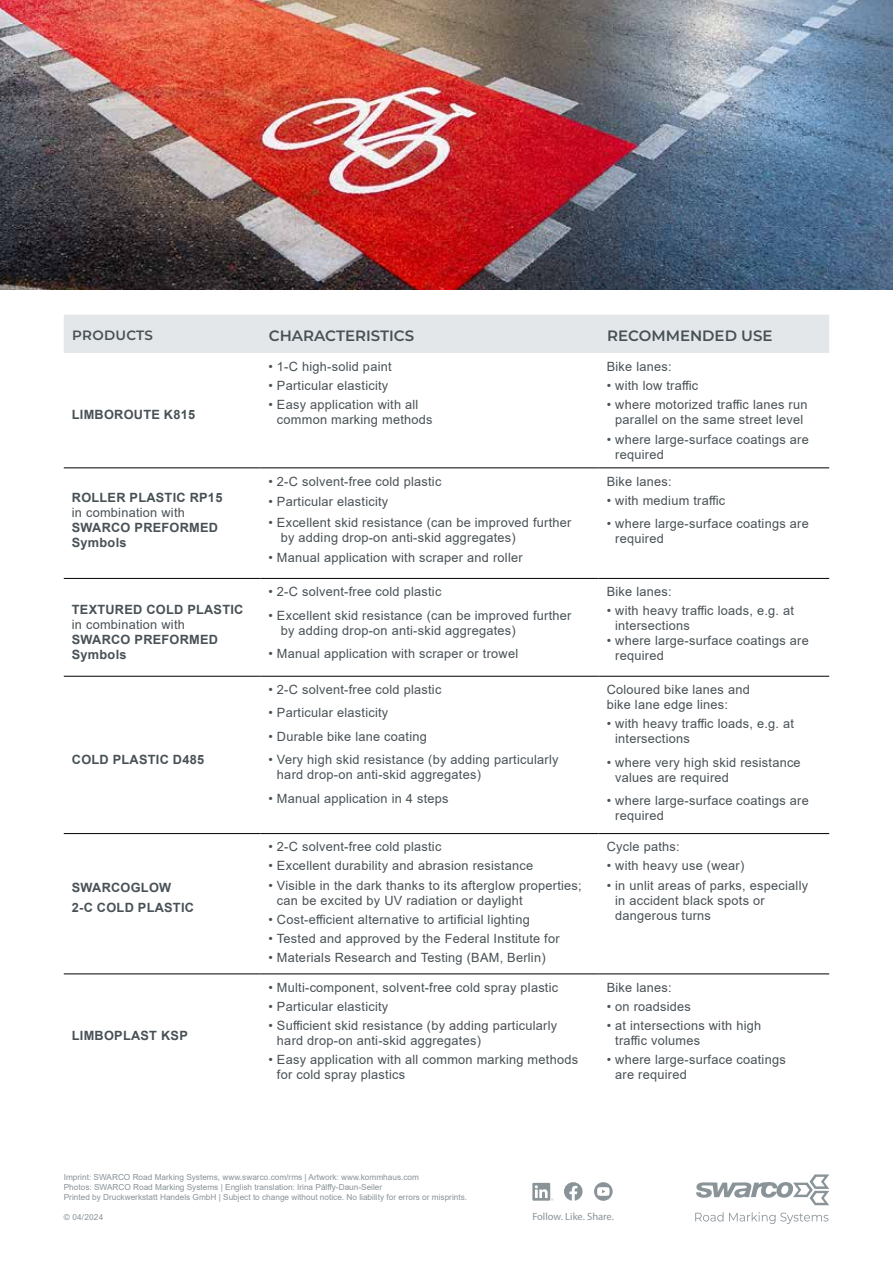
<style>
.page{position:relative;width:893px;height:1263px;background:#fff}
.page>*{position:absolute;margin:0;border:0;box-sizing:border-box;transform-origin:0 0}
.t1{font:600 15px "Montserrat";color:#485156}
.t2{font:600 13.5px "Montserrat";letter-spacing:.02em;color:#485156}
.t3{font:12.75px/15px "Arial";letter-spacing:.02em;color:#485156}
.t4{font:700 12.75px/15px "Arial";letter-spacing:.02em;color:#485156}
.t5{font:10.5px "Myriad Pro";color:#899398}
.t6{font:8.25px/10.2px "Arial";color:#899398}
</style>
<div class="page">
<svg style="left:695px;top:1212px;width:133px;height:12px"></svg>
<svg style="left:696px;top:1174px;width:133px;height:31px"></svg>
<img style="left:0;top:0;width:893px;height:289px">
<div style="left:64px;top:315px;width:765px;height:38px;background:#e4e7e9"></div>
<hr style="left:64px;top:468px;width:196px;height:1px;background:#000">
<hr style="left:260px;top:468px;width:339px;height:1px;background:#000">
<hr style="left:599px;top:468px;width:230px;height:1px;background:#000">
<hr style="left:64px;top:578px;width:196px;height:1px;background:#000">
<hr style="left:260px;top:578px;width:339px;height:1px;background:#000">
<hr style="left:599px;top:578px;width:230px;height:1px;background:#000">
<hr style="left:64px;top:676px;width:196px;height:1px;background:#000">
<hr style="left:260px;top:676px;width:339px;height:1px;background:#000">
<hr style="left:599px;top:676px;width:230px;height:1px;background:#000">
<hr style="left:64px;top:833px;width:196px;height:1px;background:#000">
<hr style="left:260px;top:833px;width:339px;height:1px;background:#000">
<hr style="left:599px;top:833px;width:230px;height:1px;background:#000">
<hr style="left:64px;top:974px;width:196px;height:1px;background:#000">
<hr style="left:260px;top:974px;width:339px;height:1px;background:#000">
<hr style="left:599px;top:974px;width:230px;height:1px;background:#000">
<svg style="left:532px;top:1183px;width:21px;height:18px"></svg>
<svg style="left:564px;top:1182px;width:19px;height:19px"></svg>
<svg style="left:594px;top:1182px;width:19px;height:19px"></svg>
<p class="t2" style="left:72px;top:326px;width:82px">PRODUCTS</p>
<p class="t1" style="left:269px;top:325px;width:147px">CHARACTERISTICS</p>
<p class="t1" style="left:607px;top:325px;width:167px">RECOMMENDED USE</p>
<p class="t4" style="left:72px;top:407px;width:125px">LIMBOROUTE K815</p>
<p class="t4" style="left:72px;top:490px;width:152px">ROLLER PLASTIC RP15</p>
<p class="t3" style="left:72px;top:505px;width:115px">in combination with</p>
<p class="t4" style="left:72px;top:520px;width:148px">SWARCO PREFORMED<br>Symbols</p>
<p class="t4" style="left:72px;top:602px;width:173px">TEXTURED COLD PLASTIC</p>
<p class="t3" style="left:72px;top:616px;width:115px">in combination with</p>
<p class="t4" style="left:72px;top:632px;width:148px">SWARCO PREFORMED<br>Symbols</p>
<p class="t4" style="left:72px;top:752px;width:134px">COLD PLASTIC D485</p>
<p class="t4" style="left:72px;top:877px;width:124px;line-height:20.5px">SWARCOGLOW<br>2-C COLD PLASTIC</p>
<p class="t4" style="left:72px;top:1028px;width:117px">LIMBOPLAST KSP</p>
<p class="t3" style="left:268px;top:359px;width:125px">• 1-C high-solid paint</p>
<p class="t3" style="left:268px;top:378px;width:121px">• Particular elasticity</p>
<p class="t3" style="left:277px;top:397px;width:157px;text-indent:-9px">• Easy application with all common marking methods</p>
<p class="t3" style="left:268px;top:474px;width:174px">• 2-C solvent-free cold plastic</p>
<p class="t3" style="left:268px;top:494px;width:121px">• Particular elasticity</p>
<p class="t3" style="left:281px;top:515px;width:292px;text-indent:-12px">• Excellent skid resistance (can be improved further by adding drop-on anti-skid aggregates)</p>
<p class="t3" style="left:268px;top:550px;width:256px">• Manual application with scraper and roller</p>
<p class="t3" style="left:268px;top:584px;width:174px">• 2-C solvent-free cold plastic</p>
<p class="t3" style="left:281px;top:608px;width:292px;text-indent:-12px">• Excellent skid resistance (can be improved further by adding drop-on anti-skid aggregates)</p>
<p class="t3" style="left:268px;top:646px;width:251px">• Manual application with scraper or trowel</p>
<p class="t3" style="left:268px;top:682px;width:174px">• 2-C solvent-free cold plastic</p>
<p class="t3" style="left:268px;top:705px;width:121px">• Particular elasticity</p>
<p class="t3" style="left:268px;top:729px;width:160px">• Durable bike lane coating</p>
<p class="t3" style="left:277px;top:752px;width:283px;text-indent:-9px">• Very high skid resistance (by adding particularly hard drop-on anti-skid aggregates)</p>
<p class="t3" style="left:268px;top:791px;width:182px">• Manual application in 4 steps</p>
<p class="t3" style="left:268px;top:839px;width:174px">• 2-C solvent-free cold plastic</p>
<p class="t3" style="left:268px;top:858px;width:266px">• Excellent durability and abrasion resistance</p>
<p class="t3" style="left:277px;top:878px;width:306px;text-indent:-9px">• Visible in the dark thanks to its afterglow properties; can be excited by UV radiation or daylight</p>
<p class="t3" style="left:268px;top:912px;width:263px">• Cost-efficient alternative to artificial lighting</p>
<p class="t3" style="left:268px;top:931px;width:293px">• Tested and approved by the Federal Institute for</p>
<p class="t3" style="left:268px;top:950px;width:279px">• Materials Research and Testing (BAM, Berlin)</p>
<p class="t3" style="left:268px;top:979px;width:291px">• Multi-component, solvent-free cold spray plastic</p>
<p class="t3" style="left:268px;top:999px;width:121px">• Particular elasticity</p>
<p class="t3" style="left:277px;top:1018px;width:282px;text-indent:-9px">• Sufficient skid resistance (by adding particularly hard drop-on anti-skid aggregates)</p>
<p class="t3" style="left:277px;top:1052px;width:303px;text-indent:-9px">• Easy application with all common marking methods for cold spray plastics</p>
<p class="t3" style="left:607px;top:359px;width:66px">Bike lanes:</p>
<p class="t3" style="left:607px;top:378px;width:93px">• with low traffic</p>
<p class="t3" style="left:607px;top:397px;width:202px;text-align:center">• where motorized traffic lanes run parallel on the same street level</p>
<p class="t3" style="left:615px;top:431px;width:195px;text-indent:-9px">• where large-surface coatings are required</p>
<p class="t3" style="left:607px;top:473px;width:66px">Bike lanes:</p>
<p class="t3" style="left:607px;top:493px;width:120px">• with medium traffic</p>
<p class="t3" style="left:615px;top:516px;width:195px;text-indent:-9px">• where large-surface coatings are required</p>
<p class="t3" style="left:607px;top:584px;width:66px">Bike lanes:</p>
<p class="t3" style="left:615px;top:603px;width:180px;text-indent:-9px">• with heavy traffic loads, e.g. at intersections</p>
<p class="t3" style="left:615px;top:633px;width:195px;text-indent:-9px">• where large-surface coatings are required</p>
<p class="t3" style="left:607px;top:682px;width:145px">Coloured bike lanes and bike lane edge lines:</p>
<p class="t3" style="left:615px;top:716px;width:180px;text-indent:-9px">• with heavy traffic loads, e.g. at intersections</p>
<p class="t3" style="left:615px;top:754px;width:187px;text-indent:-9px">• where very high skid resistance values are required</p>
<p class="t3" style="left:615px;top:793px;width:195px;text-indent:-9px">• where large-surface coatings are required</p>
<p class="t3" style="left:607px;top:839px;width:74px">Cycle paths:</p>
<p class="t3" style="left:607px;top:858px;width:139px">• with heavy use (wear)</p>
<p class="t3" style="left:615px;top:878px;width:194px;text-indent:-9px">• in unlit areas of parks, especially in accident black spots or dangerous turns</p>
<p class="t3" style="left:607px;top:979px;width:66px">Bike lanes:</p>
<p class="t3" style="left:607px;top:999px;width:86px">• on roadsides</p>
<p class="t3" style="left:615px;top:1018px;width:147px;text-indent:-9px">• at intersections with high traffic volumes</p>
<p class="t3" style="left:615px;top:1052px;width:172px;text-indent:-9px">• where large-surface coatings are required</p>
<p class="t6" style="left:64px;top:1171px;width:405px">Imprint: SWARCO Road Marking Systems, www.swarco.com/rms | Artwork: www.kommhaus.com<br>Photos: SWARCO Road Marking Systems | English translation: Irina Pálffy-Daun-Seiler<br>Printed by Druckwerkstatt Handels GmbH | Subject to change without notice. No liability for errors or misprints.</p>
<p class="t6" style="left:64px;top:1212px;width:41px">© 04/2024</p>
<p class="t5" style="left:532px;top:1210px;width:83px">Follow. Like. Share.</p>
</div>
